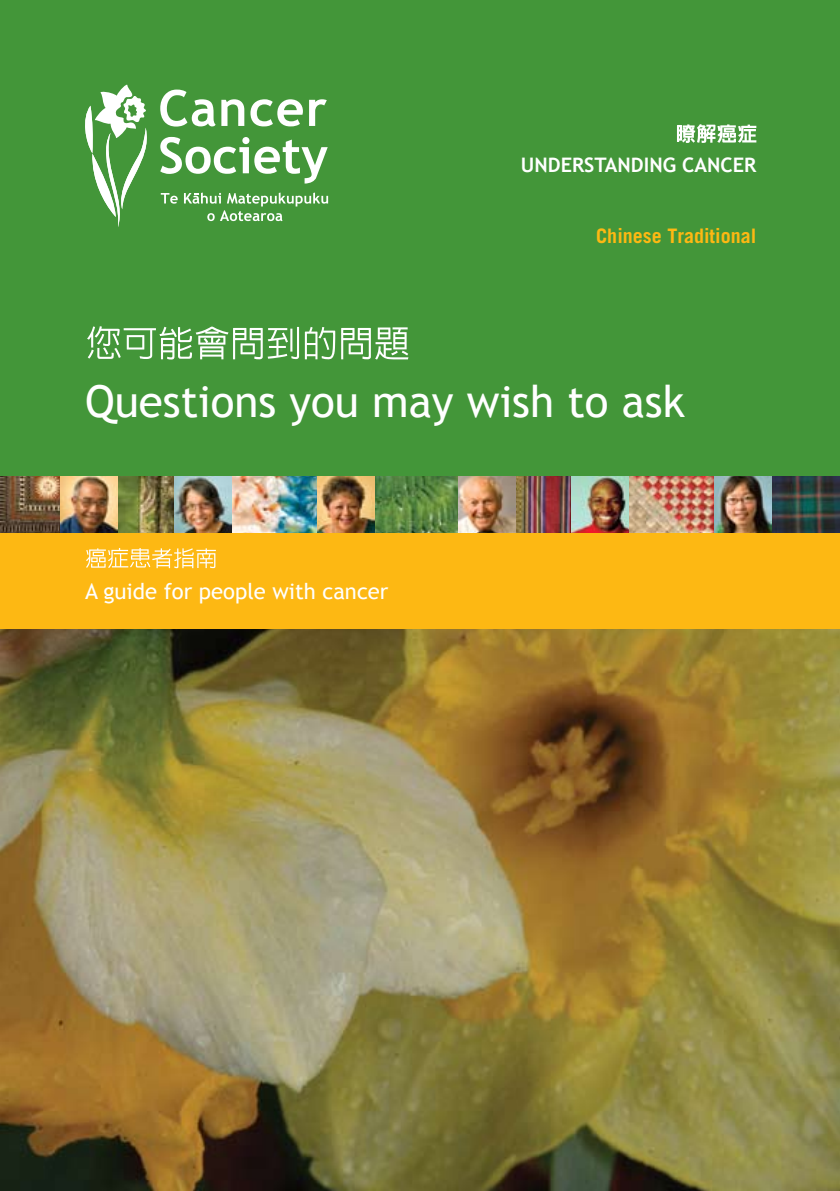
<style>
.page{position:relative;width:840px;height:1191px;background:#fff}
.page>*{position:absolute;margin:0;border:0;box-sizing:border-box;transform-origin:0 0}
.t1{font:44px "Trebuchet MS";color:#fff}
.t2{font:22px "Trebuchet MS";color:#fff}
.t3{font:700 20px "Trebuchet MS";color:#fff}
.t4{font:700 20px "Trade Gothic";color:#fdb813}
</style>
<div class="page">
<div style="left:0;top:532px;width:839px;height:97px;background:#fdb813"></div>
<div style="left:0;top:0;width:839px;height:532px;background:#439639"></div>
<img style="left:0;top:629px;width:839px;height:562px">
<img style="left:771px;top:476px;width:68px;height:57px">
<img style="left:0;top:476px;width:61px;height:57px">
<img style="left:118px;top:476px;width:56px;height:57px">
<img style="left:231px;top:476px;width:86px;height:57px">
<img style="left:460px;top:476px;width:111px;height:57px">
<img style="left:374px;top:476px;width:86px;height:57px">
<img style="left:628px;top:476px;width:86px;height:57px">
<img style="left:174px;top:476px;width:57px;height:57px">
<img style="left:61px;top:476px;width:57px;height:57px">
<img style="left:714px;top:476px;width:57px;height:57px">
<img style="left:317px;top:476px;width:57px;height:57px">
<img style="left:571px;top:476px;width:57px;height:57px">
<svg style="left:677px;top:124px;width:79px;height:19px"></svg>
<svg style="left:87px;top:326px;width:321px;height:34px"></svg>
<svg style="left:86px;top:548px;width:130px;height:20px"></svg>
<svg style="left:85px;top:84px;width:62px;height:143px"></svg>
<svg style="left:160px;top:137px;width:167px;height:47px"></svg>
<svg style="left:160px;top:90px;width:55px;height:37px"></svg>
<svg style="left:221px;top:99px;width:23px;height:27px"></svg>
<svg style="left:250px;top:99px;width:53px;height:27px"></svg>
<svg style="left:309px;top:99px;width:17px;height:27px"></svg>
<svg style="left:161px;top:193px;width:17px;height:11px"></svg>
<svg style="left:184px;top:192px;width:144px;height:29px"></svg>
<p class="t3" style="left:520px;top:153px;width:237px">UNDERSTANDING CANCER</p>
<p class="t4" style="left:596px;top:224px;width:162px">Chinese Traditional</p>
<h1 class="t1" style="left:85px;top:375px;width:601px">Questions you may wish to ask</h1>
<p class="t2" style="left:85px;top:578px;width:305px">A guide for people with cancer</p>
</div>
